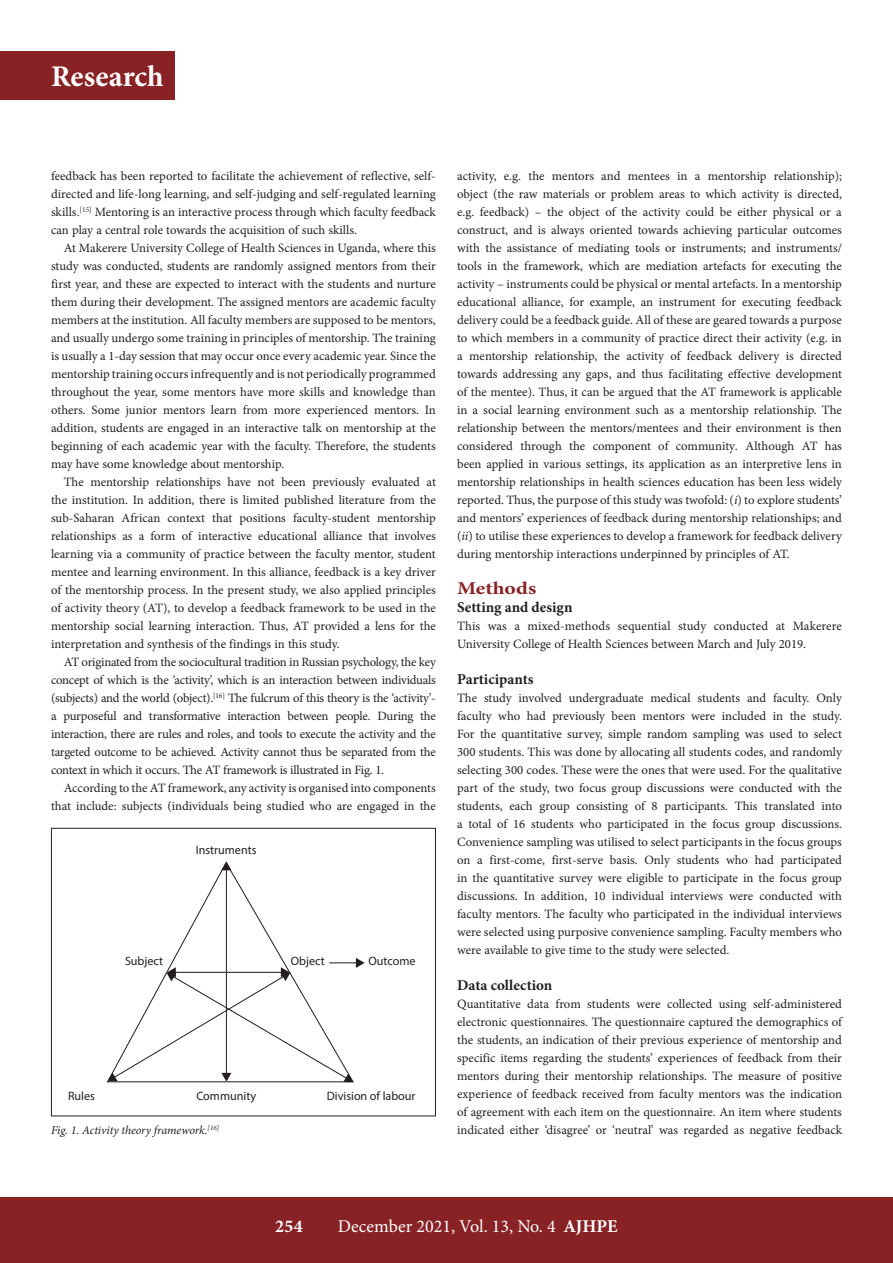
<style>
.page{position:relative;width:893px;height:1263px;background:#fff}
.page>*{position:absolute;margin:0;border:0;box-sizing:border-box;transform-origin:0 0}
.t1{font:700 30px "Minion Pro";color:#fff}
.t2{font:18px "Minion Pro";color:#fff}
.B_HEAD{font:700 18px "Minion Pro";color:#892225;scale:1.2 1}
.t3{font:700 18px "Minion Pro";color:#fff}
.C_HEAD{font:700 15px "Minion Pro";color:#231f20}
.BODY_TEXT_INDENT{font:12.75px/18px "Minion Pro";letter-spacing:-.005em;color:#231f20;text-align:justify}
.BODY_TEXT_1ST_PARAGR{font:12.75px/18px "Minion Pro";color:#231f20;text-align:justify}
.t4{font:12.15px "Myriad Pro";color:#231f20}
.CAPTIONS{font:italic 12px "Minion Pro";letter-spacing:-.01em;color:#231f20}
.s1{font-style:italic}
.s2{font-weight:700}
</style>
<div class="page">
<div style="left:0;top:1197px;width:893px;height:66px;background:#892225"></div>
<div style="left:0;top:51px;width:174px;height:49px;background:#892225"></div>
<svg style="left:106px;top:861px;width:248px;height:222px"></svg>
<hr style="left:226px;top:869px;width:1px;height:205px;background:#231f20">
<svg style="left:221px;top:862px;width:10px;height:8px"></svg>
<svg style="left:108px;top:958px;width:257px;height:124px"></svg>
<div style="left:51px;top:828px;width:385px;height:288px;border:1px solid #231f20"></div>
<h1 class="t1" style="left:51px;top:56px;width:114px">Research</h1>
<p class="BODY_TEXT_INDENT" style="left:51px;top:167px;width:386px">feedback has been reported to facilitate the achievement of reflective, self&shy;directed and life-long learning, and self-judging and self-regulated learning skills.<sup>[15]</sup> Mentoring is an interactive process through which faculty feedback can play a central role towards the acquisition of such skills.</p>
<p class="BODY_TEXT_INDENT" style="left:51px;top:239px;width:386px;text-indent:13px">At Makerere University College of Health Sciences in Uganda, where this study was conducted, students are randomly assigned mentors from their first year, and these are expected to interact with the students and nurture them during their development. The assigned mentors are academic faculty members at the institution. All faculty members are supposed to be mentors, and usually undergo some training in principles of mentorship. The training is usually a 1-day session that may occur once every academic year. Since the mentorship training occurs infrequently and is not periodically programmed throughout the year, some mentors have more skills and knowledge than others. Some junior mentors learn from more experienced mentors. In addition, students are engaged in an interactive talk on mentorship at the beginning of each academic year with the faculty. Therefore, the students may have some knowledge about mentorship.</p>
<p class="BODY_TEXT_INDENT" style="left:51px;top:473px;width:386px;text-indent:13px">The mentorship relationships have not been previously evaluated at the institution. In addition, there is limited published literature from the sub-Saharan African context that positions faculty-student mentorship relationships as a form of interactive educational alliance that involves learning via a community of practice between the faculty mentor, student mentee and learning environment. In this alliance, feedback is a key driver of the mentorship process. In the present study, we also applied principles of activity theory (AT), to develop a feedback framework to be used in the mentorship social learning interaction. Thus, AT provided a lens for the interpretation and synthesis of the findings in this study.</p>
<p class="BODY_TEXT_INDENT" style="left:51px;top:653px;width:386px;text-indent:13px">AT originated from the sociocultural tradition in Russian psychology, the key concept of which is the ‘activity’, which is an interaction between individuals (subjects) and the world (object).<sup>[16]</sup> The fulcrum of this theory is the ‘activity’- a purposeful and transformative interaction between people. During the interaction, there are rules and roles, and tools to execute the activity and the targeted outcome to be achieved. Activity cannot thus be separated from the context in which it occurs. The AT framework is illustrated in Fig. 1.</p>
<p class="BODY_TEXT_INDENT" style="left:51px;top:779px;width:386px;text-align:right">According to the AT framework, any activity is organised into components that include: subjects (individuals being studied who are engaged in the</p>
<p class="t4" style="left:196px;top:843px;width:62px">Instruments</p>
<p class="t4" style="left:125px;top:954px;width:40px">Subject</p>
<p class="t4" style="left:291px;top:954px;width:35px">Object</p>
<p class="t4" style="left:368px;top:954px;width:49px">Outcome</p>
<p class="t4" style="left:68px;top:1088px;width:28px">Rules</p>
<p class="t4" style="left:196px;top:1088px;width:61px">Community</p>
<p class="t4" style="left:327px;top:1088px;width:90px">Division of labour</p>
<p class="CAPTIONS" style="left:51px;top:1122px;width:170px">Fig. 1. Activity theory framework.<sup>[16]</sup></p>
<p class="BODY_TEXT_INDENT" style="left:457px;top:167px;width:386px">activity, e.g. the mentors and mentees in a mentorship relationship); object (the raw materials or problem areas to which activity is directed, e.g. feedback) – the object of the activity could be either physical or a construct, and is always oriented towards achieving particular outcomes with the assistance of mediating tools or instruments; and instruments/ tools in the framework, which are mediation artefacts for executing the activity – instruments could be physical or mental artefacts. In a mentorship educational alliance, for example, an instrument for executing feedback delivery could be a feedback guide. All of these are geared towards a purpose to which members in a community of practice direct their activity (e.g. in a mentorship relationship, the activity of feedback delivery is directed towards addressing any gaps, and thus facilitating effective development of the mentee). Thus, it can be argued that the AT framework is applicable in a social learning environment such as a mentorship relationship. The relationship between the mentors/mentees and their environment is then considered through the component of community<span class="s1">.</span> Although AT has been applied in various settings, its application as an interpretive lens in mentorship relationships in health sciences education has been less widely reported. Thus, the purpose of this study was twofold: (<span class="s1">i</span>) to explore students’ and mentors’ experiences of feedback during mentorship relationships; and (<span class="s1">ii</span>) to utilise these experiences to develop a framework for feedback delivery during mentorship interactions underpinned by principles of AT.</p>
<h2 class="B_HEAD" style="left:457px;top:576px;width:67px">Methods</h2>
<h3 class="C_HEAD" style="left:457px;top:597px;width:117px">Setting and design</h3>
<p class="BODY_TEXT_1ST_PARAGR" style="left:457px;top:617px;width:386px">This was a mixed-methods sequential study conducted at Makerere<br>University College of Health Sciences between March and July 2019.</p>
<h3 class="C_HEAD" style="left:457px;top:669px;width:78px">Participants</h3>
<p class="BODY_TEXT_1ST_PARAGR" style="left:457px;top:689px;width:386px">The study involved undergraduate medical students and faculty. Only faculty who had previously been mentors were included in the study.<br>For the quantitative survey, simple random sampling was used to select 300 students. This was done by allocating all students codes, and randomly selecting 300 codes. These were the ones that were used. For the qualitative part of the study, two focus group discussions were conducted with the students, each group consisting of 8 participants. This translated into a total of 16 students who participated in the focus group discussions.<br>Convenience sampling was utilised to select participants in the focus groups on a first-come, first-serve basis. Only students who had participated in the quantitative survey were eligible to participate in the focus group discussions. In addition, 10 individual interviews were conducted with faculty mentors. The faculty who participated in the individual interviews were selected using purposive convenience sampling. Faculty members who were available to give time to the study were selected.</p>
<h3 class="C_HEAD" style="left:457px;top:975px;width:97px">Data collection</h3>
<p class="BODY_TEXT_1ST_PARAGR" style="left:457px;top:995px;width:386px">Quantitative data from students were collected using self-administered electronic questionnaires. The questionnaire captured the demographics of the students, an indication of their previous experience of mentorship and specific items regarding the students’ experiences of feedback from their mentors during their mentorship relationships. The measure of positive experience of feedback received from faculty mentors was the indication of agreement with each item on the questionnaire. An item where students indicated either ‘disagree’ or ‘neutral’ was regarded as negative feedback</p>
<h2 class="t3" style="left:275px;top:1213px;width:29px">254</h2>
<h2 class="t2" style="left:338px;top:1214px;width:281px">December 2021, Vol. 13, No. 4 <span class="s2">AJHPE</span></h2>
</div>
